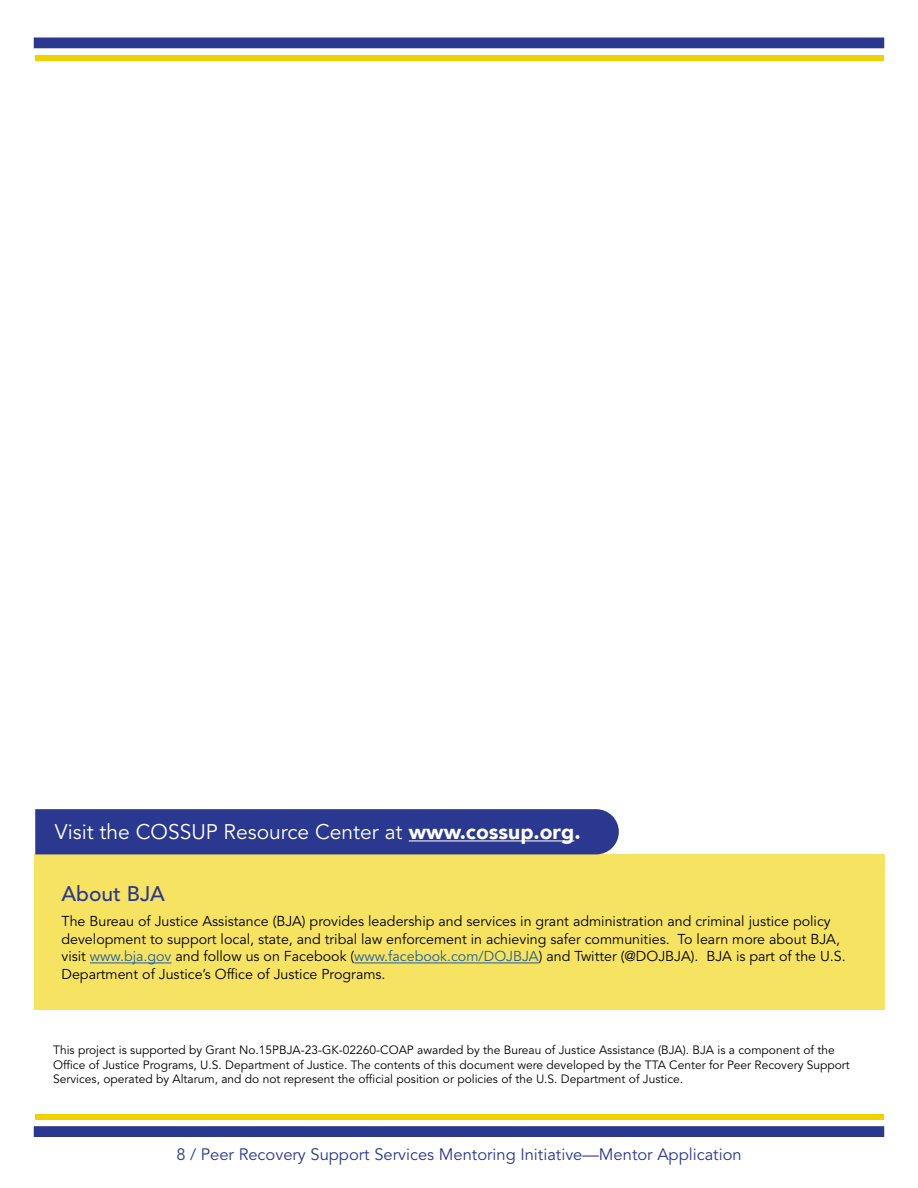
<style>
.page{position:relative;width:918px;height:1188px;background:#fff}
.page>*{position:absolute;margin:0;border:0;box-sizing:border-box;transform-origin:0 0}
.t1{font:21px "Avenir LT Std";color:#fff}
.t2{font:500 21px "Avenir LT Std";color:#2b388f}
.t3{font:16.5px "Avenir LT Std";color:#2b388f}
.t4{font:14.25px/18px "Avenir LT Std";color:#000}
.t5{font:12px/14.4px "Avenir LT Std";color:#000}
.s1{font-family:"Avenir LT";font-weight:900}
.s2{color:#215e9e}
</style>
<div class="page">
<div style="left:34px;top:38px;width:850px;height:10px;background:#2b388f"></div>
<div style="left:35px;top:55px;width:849px;height:5px;background:#f0d200"></div>
<div style="left:34px;top:1126px;width:850px;height:11px;background:#2b388f;border:2px solid #2b388f"></div>
<div style="left:35px;top:1114px;width:849px;height:6px;background:#f0d200"></div>
<div style="left:34px;top:854px;width:851px;height:156px;background:#f6e361"></div>
<hr style="left:90px;top:963px;width:82px;height:1px;background:#215e9e">
<hr style="left:354px;top:963px;width:185px;height:1px;background:#215e9e">
<div style="left:35px;top:809px;width:584px;height:45px;background:#2b388f"></div>
<hr style="left:409px;top:840px;width:165px;height:1px;background:#fff">
<h1 class="t1" style="left:55px;top:820px;width:527px">Visit the COSSUP Resource Center at <span class="s1">www.cossup.org.</span></h1>
<h1 class="t2" style="left:62px;top:881px;width:105px">About BJA</h1>
<p class="t4" style="left:62px;top:912px;width:786px">The Bureau of Justice Assistance (BJA) provides leadership and services in grant administration and criminal justice policy development to support local, state, and tribal law enforcement in achieving safer communities. To learn more about BJA, visit <span class="s2">www.bja.gov</span> and follow us on Facebook (<span class="s2">www.facebook.com/DOJBJA</span>) and Twitter (@DOJBJA). BJA is part of the U.S.<br>Department of Justice’s Office of Justice Programs.</p>
<p class="t5" style="left:53px;top:1043px;width:798px">This project is supported by Grant No.15PBJA-23-GK-02260-COAP awarded by the Bureau of Justice Assistance (BJA). BJA is a component of the<br>Office of Justice Programs, U.S. Department of Justice. The contents of this document were developed by the TTA Center for Peer Recovery Support<br>Services, operated by Altarum, and do not represent the official position or policies of the U.S. Department of Justice.</p>
<p class="t3" style="left:176px;top:1145px;width:567px">8 / Peer Recovery Support Services Mentoring Initiative—Mentor Application</p>
</div>
